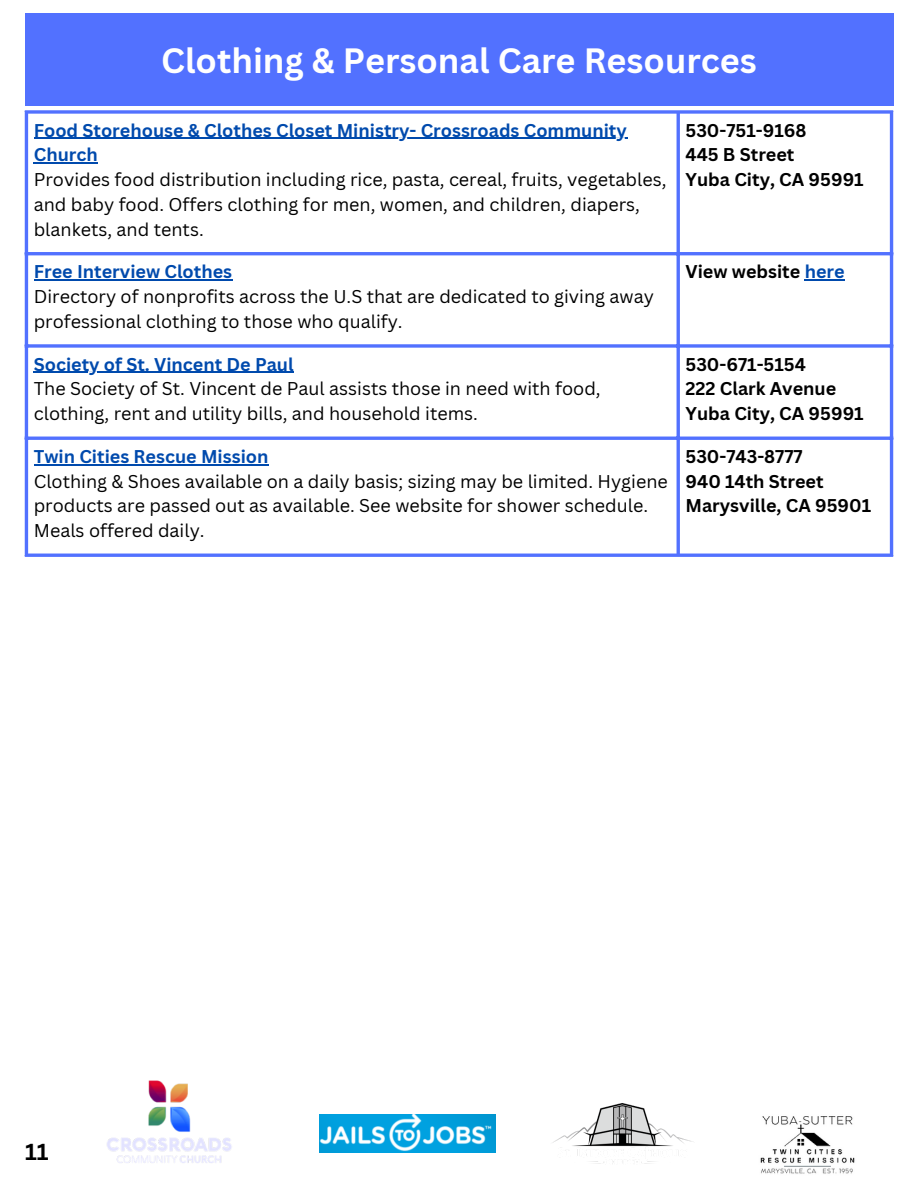
<style>
.page{position:relative;width:918px;height:1188px;background:#fff}
.page>*{position:absolute;margin:0;border:0;box-sizing:border-box;transform-origin:0 0}
.t1{font:700 34.2px "Canva Sans";color:#fff}
.t2{font:700 22.5px "Canva Sans";color:#000}
.t3{font:18px/24.8px "Canva Sans";color:#000}
.t4{font:700 18px "Canva Sans";color:#000}
.t5{font:700 18px/24.8px "Canva Sans";color:#004aad}
.s1{color:#004aad}
</style>
<div class="page">
<hr style="left:34px;top:138px;width:594px;height:1px;background:#004aad">
<hr style="left:34px;top:162px;width:64px;height:2px;background:#004aad">
<hr style="left:34px;top:279px;width:198px;height:2px;background:#004aad">
<hr style="left:805px;top:279px;width:40px;height:2px;background:#004aad">
<hr style="left:34px;top:372px;width:260px;height:1px;background:#004aad">
<hr style="left:34px;top:464px;width:235px;height:1px;background:#004aad">
<hr style="left:25px;top:114px;width:3px;height:440px;background:#5271ff">
<hr style="left:677px;top:114px;width:3px;height:440px;background:#5271ff">
<hr style="left:890px;top:114px;width:3px;height:440px;background:#5271ff">
<svg style="left:25px;top:110px;width:868px;height:4px;background:#6c86ff"></svg>
<hr style="left:25px;top:252px;width:868px;height:3px;background:#5271ff">
<svg style="left:28px;top:344px;width:862px;height:4px;background:#6c86ff"></svg>
<hr style="left:25px;top:437px;width:868px;height:3px;background:#5271ff">
<hr style="left:25px;top:554px;width:868px;height:3px;background:#5271ff">
<div style="left:25px;top:13px;width:868px;height:93px;background:#5271ff"></div>
<img style="left:107px;top:1080px;width:125px;height:83px">
<img style="left:320px;top:1115px;width:175px;height:38px">
<img style="left:552px;top:1103px;width:141px;height:61px">
<img style="left:760px;top:1116px;width:95px;height:58px">
<p class="t1" style="left:161px;top:36px;width:597px">Clothing &amp; Personal Care Resources</p>
<h1 class="t5" style="left:34px;top:117px;width:595px">Food Storehouse &amp; Clothes Closet Ministry- Crossroads Community<br>Church</h1>
<p class="t3" style="left:34px;top:167px;width:634px">Provides food distribution including rice, pasta, cereal, fruits, vegetables, and baby food. Offers clothing for men, women, and children, diapers, blankets, and tents.</p>
<p class="t5" style="left:34px;top:259px;width:200px">Free Interview Clothes</p>
<p class="t3" style="left:34px;top:284px;width:622px">Directory of nonprofits across the U.S that are dedicated to giving away professional clothing to those who qualify.</p>
<p class="t5" style="left:34px;top:351px;width:261px">Society of St. Vincent De Paul</p>
<p class="t3" style="left:34px;top:376px;width:568px">The Society of St. Vincent de Paul assists those in need with food, clothing, rent and utility bills, and household items.</p>
<p class="t5" style="left:34px;top:443px;width:236px">Twin Cities Rescue Mission</p>
<p class="t3" style="left:34px;top:468px;width:636px">Clothing &amp; Shoes available on a daily basis; sizing may be limited. Hygiene products are passed out as available. See website for shower schedule.<br>Meals offered daily.</p>
<p class="t4" style="left:686px;top:117px;width:122px">530-751-9168</p>
<p class="t4" style="left:686px;top:142px;width:110px">445 B Street</p>
<p class="t4" style="left:686px;top:167px;width:180px">Yuba City, CA 95991</p>
<p class="t4" style="left:686px;top:259px;width:161px">View website <span class="s1">here</span></p>
<p class="t4" style="left:686px;top:351px;width:122px">530-671-5154</p>
<p class="t4" style="left:686px;top:376px;width:152px">222 Clark Avenue</p>
<p class="t4" style="left:686px;top:401px;width:180px">Yuba City, CA 95991</p>
<p class="t4" style="left:686px;top:444px;width:119px">530-743-8777</p>
<p class="t4" style="left:686px;top:468px;width:140px">940 14th Street</p>
<p class="t4" style="left:686px;top:493px;width:187px">Marysville, CA 95901</p>
<p class="t2" style="left:25px;top:1136px;width:25px">11</p>
</div>
